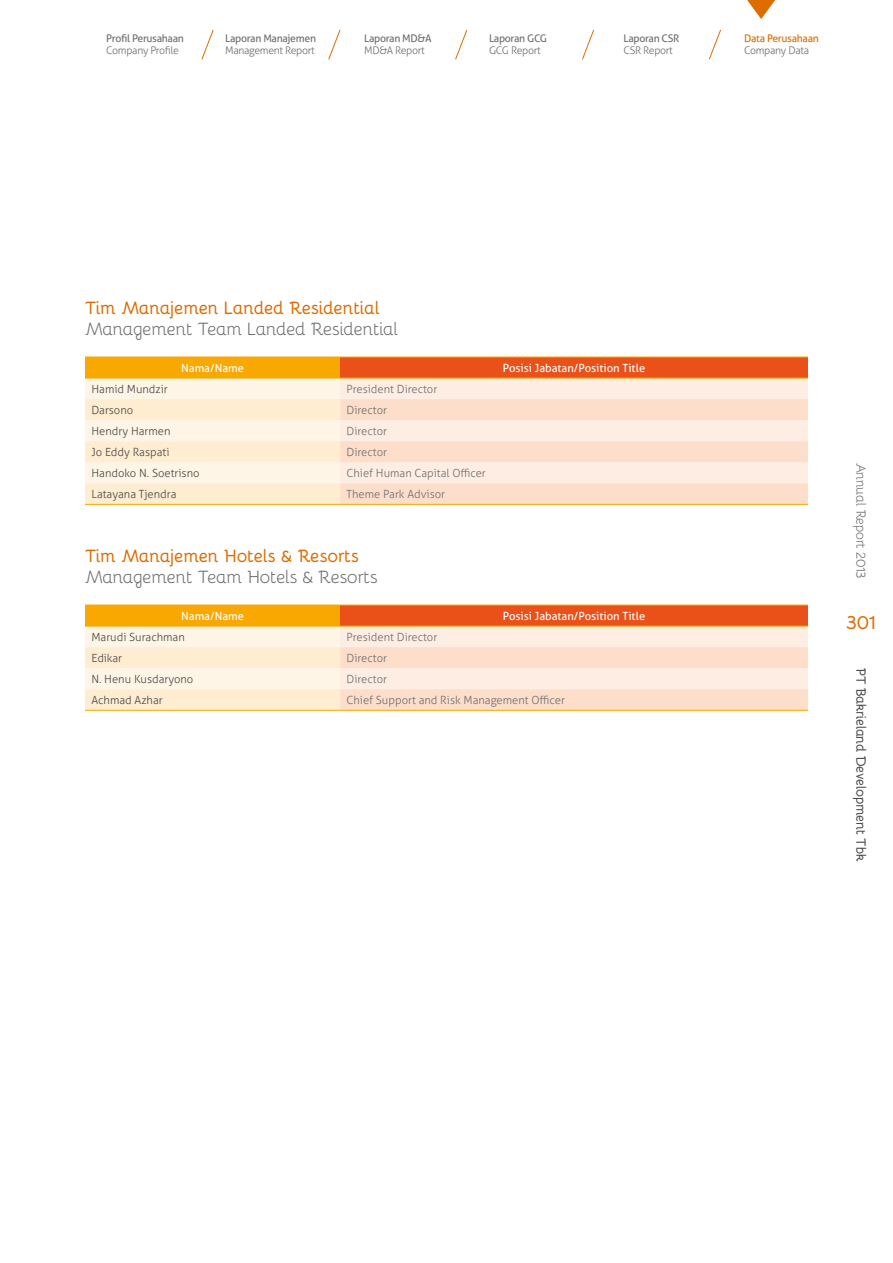
<style>
.page{position:relative;width:893px;height:1263px;background:#fff}
.page>*{position:absolute;margin:0;border:0;box-sizing:border-box;transform-origin:0 0}
.t1{font:700 19.5px "Bellota";color:#de6d01}
.t2{font:18px "Bellota";letter-spacing:-.035em;color:#706f6f}
.t3{font:700 18px "Bellota";letter-spacing:-.035em;color:#de6d01}
.t4{font:700 13.5px "Bellota";letter-spacing:-.04em;color:#4a4a49}
.t5{font:13.5px "Bellota";letter-spacing:-.05em;color:#706f6f}
.t6{font:300 11.25px "Aller";color:#706f6f}
.t7{font:300 11.25px "Aller";color:#4a4a49}
.t8{font:11.25px "Aller";color:#fff}
.t9{font:300 10.5px "Aller";letter-spacing:-.03em;color:#706f6f}
.t10{font:10.5px "Aller";letter-spacing:-.03em;color:#706f6f}
.t11{font:10.5px "Aller";letter-spacing:-.03em;color:#de6d01}
</style>
<div class="page">
<svg style="left:328px;top:29px;width:13px;height:31px"></svg>
<svg style="left:201px;top:29px;width:13px;height:31px"></svg>
<svg style="left:455px;top:29px;width:13px;height:31px"></svg>
<svg style="left:582px;top:29px;width:13px;height:31px"></svg>
<svg style="left:708px;top:29px;width:13px;height:31px"></svg>
<svg style="left:747px;top:0;width:28px;height:19px"></svg>
<div style="left:85px;top:357px;width:255px;height:21px;background:#f8a800"></div>
<div style="left:340px;top:357px;width:468px;height:21px;background:#e95119"></div>
<div style="left:340px;top:379px;width:468px;height:20px;background:#feede2"></div>
<svg style="left:85px;top:379px;width:255px;height:125px;background:#fef0db"></svg>
<svg style="left:340px;top:399px;width:468px;height:105px;background:#fce4d4"></svg>
<hr style="left:340px;top:357px;width:468px;height:1px;background:#f8a800">
<hr style="left:85px;top:378px;width:255px;height:1px;background:#f8a800">
<hr style="left:340px;top:378px;width:468px;height:1px;background:#f8a800">
<hr style="left:340px;top:504px;width:468px;height:1px;background:#f8a800">
<hr style="left:85px;top:504px;width:255px;height:1px;background:#f8a800">
<div style="left:85px;top:605px;width:255px;height:21px;background:#f8a800"></div>
<div style="left:340px;top:605px;width:468px;height:21px;background:#e95119"></div>
<svg style="left:85px;top:627px;width:723px;height:83px;background:#fde9d7"></svg>
<hr style="left:340px;top:605px;width:468px;height:1px;background:#f8a800">
<hr style="left:85px;top:626px;width:255px;height:1px;background:#f8a800">
<hr style="left:340px;top:626px;width:468px;height:1px;background:#f8a800">
<hr style="left:85px;top:710px;width:255px;height:1px;background:#f8a800">
<hr style="left:340px;top:710px;width:468px;height:1px;background:#f8a800">
<p class="t10" style="left:106px;top:32px;width:79px">Profil Perusahaan</p>
<p class="t9" style="left:106px;top:44px;width:74px">Company Profile</p>
<p class="t10" style="left:225px;top:32px;width:92px">Laporan Manajemen</p>
<p class="t9" style="left:225px;top:44px;width:91px">Management Report</p>
<p class="t10" style="left:364px;top:32px;width:69px">Laporan MD&amp;A</p>
<p class="t9" style="left:364px;top:44px;width:62px">MD&amp;A Report</p>
<p class="t10" style="left:489px;top:32px;width:60px">Laporan GCG</p>
<p class="t9" style="left:489px;top:44px;width:53px">GCG Report</p>
<p class="t10" style="left:623px;top:32px;width:57px">Laporan CSR</p>
<p class="t9" style="left:623px;top:44px;width:51px">CSR Report</p>
<p class="t11" style="left:744px;top:32px;width:76px">Data Perusahaan</p>
<p class="t9" style="left:744px;top:44px;width:66px">Company Data</p>
<h2 class="t3" style="left:85px;top:293px;width:297px">Tim Manajemen Landed Residential</h2>
<h2 class="t2" style="left:85px;top:315px;width:315px">Management Team Landed Residential</h2>
<p class="t8" style="left:181px;top:361px;width:64px">Nama/Name</p>
<p class="t8" style="left:503px;top:361px;width:144px">Posisi Jabatan/Position Title</p>
<p class="t7" style="left:91px;top:382px;width:78px">Hamid Mundzir</p>
<p class="t6" style="left:347px;top:382px;width:92px">President Director</p>
<p class="t7" style="left:91px;top:403px;width:43px">Darsono</p>
<p class="t6" style="left:347px;top:403px;width:42px">Director</p>
<p class="t7" style="left:91px;top:424px;width:81px">Hendry Harmen</p>
<p class="t6" style="left:347px;top:424px;width:42px">Director</p>
<p class="t7" style="left:91px;top:445px;width:80px">Jo Eddy Raspati</p>
<p class="t6" style="left:347px;top:445px;width:42px">Director</p>
<p class="t7" style="left:91px;top:466px;width:110px">Handoko N. Soetrisno</p>
<p class="t6" style="left:347px;top:466px;width:141px">Chief Human Capital Officer</p>
<p class="t7" style="left:91px;top:487px;width:87px">Latayana Tjendra</p>
<p class="t6" style="left:347px;top:487px;width:100px">Theme Park Advisor</p>
<h2 class="t3" style="left:85px;top:541px;width:276px">Tim Manajemen Hotels &amp; Resorts</h2>
<h2 class="t2" style="left:85px;top:563px;width:295px">Management Team Hotels &amp; Resorts</h2>
<p class="t8" style="left:181px;top:609px;width:64px">Nama/Name</p>
<p class="t8" style="left:503px;top:609px;width:144px">Posisi Jabatan/Position Title</p>
<p class="t7" style="left:91px;top:630px;width:95px">Marudi Surachman</p>
<p class="t6" style="left:347px;top:630px;width:92px">President Director</p>
<p class="t7" style="left:91px;top:651px;width:32px">Edikar</p>
<p class="t6" style="left:347px;top:651px;width:42px">Director</p>
<p class="t7" style="left:91px;top:672px;width:103px">N. Henu Kusdaryono</p>
<p class="t6" style="left:347px;top:672px;width:42px">Director</p>
<p class="t7" style="left:91px;top:693px;width:73px">Achmad Azhar</p>
<p class="t6" style="left:347px;top:693px;width:220px">Chief Support and Risk Management Officer</p>
<p class="t5" style="left:872px;top:463px;width:118px;rotate:90deg">Annual Report 2013</p>
<h1 class="t1" style="left:846px;top:606px;width:31px">301</h1>
<p class="t4" style="left:872px;top:668px;width:195px;rotate:90deg">PT Bakrieland Development Tbk</p>
</div>
